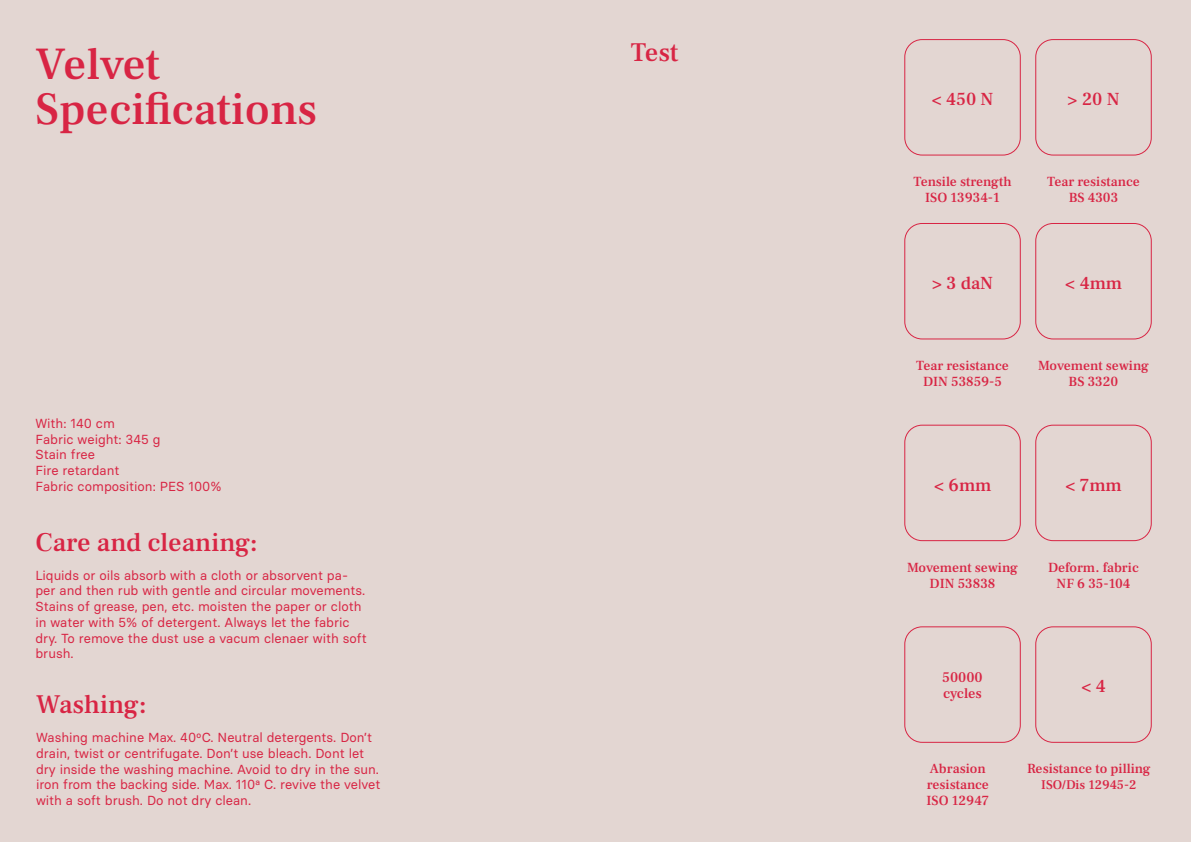
<style>
.page{position:relative;width:1191px;height:842px;background:#e3d6d2}
.page>*{position:absolute;margin:0;border:0;box-sizing:border-box;transform-origin:0 0}
.t1{font:500 45.2px "Frank Ruhl Libre";color:#d82544}
.t2{font:500 26.4px "Frank Ruhl Libre";color:#d82544}
.t3{font:500 18px "Frank Ruhl Libre";color:#d82544}
.t4{font:500 14.3px "Frank Ruhl Libre";color:#d82544}
.t5{font:500 13.7px/15.9px "Frank Ruhl Libre";color:#d82544}
.t6{font:13.1px/15.7px "Basier Square";color:#d82544}
.t7{font:500 13px "Frank Ruhl Libre";color:#d82544}
</style>
<div class="page">
<div style="left:904px;top:39px;width:116px;height:116px;border:1px solid #d82544;border-radius:17px"></div>
<div style="left:1035px;top:39px;width:116px;height:116px;border:1px solid #d82544;border-radius:17px"></div>
<div style="left:904px;top:425px;width:116px;height:116px;border:1px solid #d82544;border-radius:17px"></div>
<div style="left:1035px;top:425px;width:116px;height:116px;border:1px solid #d82544;border-radius:17px"></div>
<div style="left:904px;top:223px;width:116px;height:116px;border:1px solid #d82544;border-radius:17px"></div>
<div style="left:1035px;top:223px;width:116px;height:116px;border:1px solid #d82544;border-radius:17px"></div>
<div style="left:904px;top:627px;width:116px;height:115px;border:1px solid #d82544;border-radius:17px"></div>
<div style="left:1035px;top:627px;width:116px;height:115px;border:1px solid #d82544;border-radius:17px"></div>
<p class="t1" style="left:35px;top:35px;width:126px">Velvet</p>
<p class="t1" style="left:35px;top:81px;width:283px">Specifications</p>
<p class="t6" style="left:35px;top:415px;width:81px">With: 140 cm</p>
<p class="t6" style="left:35px;top:431px;width:127px">Fabric weight: 345 g</p>
<p class="t6" style="left:35px;top:447px;width:61px">Stain free</p>
<p class="t6" style="left:35px;top:462px;width:85px">Fire retardant</p>
<p class="t6" style="left:35px;top:478px;width:188px">Fabric composition: PES 100%</p>
<p class="t2" style="left:35px;top:526px;width:224px">Care and cleaning:</p>
<p class="t6" style="left:35px;top:567px;width:333px">Liquids or oils absorb with a cloth or absorvent pa&shy;per and then rub with gentle and circular movements.<br>Stains of grease, pen, etc. moisten the paper or cloth in water with 5% of detergent. Always let the fabric dry. To remove the dust use a vacum clenaer with soft brush.</p>
<p class="t2" style="left:36px;top:688px;width:112px">Washing:</p>
<p class="t6" style="left:36px;top:729px;width:346px">Washing machine Max. 40ºC. Neutral detergents. Don’t drain, twist or centrifugate. Don’t use bleach. Dont let dry inside the washing machine. Avoid to dry in the sun. iron from the backing side. Max. 110ª C. revive the velvet with a soft brush. Do not dry clean.</p>
<p class="t2" style="left:631px;top:36px;width:49px">Test</p>
<p class="t3" style="left:931px;top:88px;width:63px">&lt; 450 N</p>
<p class="t3" style="left:1067px;top:88px;width:54px">&gt; 20 N</p>
<p class="t5" style="left:913px;top:174px;width:100px">Tensile strength</p>
<p class="t5" style="left:925px;top:190px;width:76px">ISO 13934-1</p>
<p class="t5" style="left:1047px;top:174px;width:94px">Tear resistance</p>
<p class="t5" style="left:1068px;top:190px;width:51px">BS 4303</p>
<p class="t3" style="left:931px;top:272px;width:63px">&gt; 3 daN</p>
<p class="t3" style="left:1065px;top:272px;width:59px">&lt; 4mm</p>
<p class="t5" style="left:916px;top:358px;width:94px">Tear resistance</p>
<p class="t5" style="left:923px;top:373px;width:80px">DIN 53859-5</p>
<p class="t5" style="left:1038px;top:358px;width:112px">Movement sewing</p>
<p class="t5" style="left:1068px;top:373px;width:51px">BS 3320</p>
<p class="t3" style="left:933px;top:473px;width:59px">&lt; 6mm</p>
<p class="t3" style="left:1065px;top:473px;width:58px">&lt; 7mm</p>
<p class="t5" style="left:907px;top:559px;width:112px">Movement sewing</p>
<p class="t5" style="left:929px;top:575px;width:67px">DIN 53838</p>
<p class="t5" style="left:1048px;top:559px;width:92px">Deform. fabric</p>
<p class="t5" style="left:1056px;top:575px;width:75px">NF 6 35-104</p>
<p class="t4" style="left:942px;top:668px;width:42px">50000</p>
<p class="t4" style="left:943px;top:684px;width:40px">cycles</p>
<p class="t5" style="left:926px;top:761px;width:64px">Abrasion resistance</p>
<p class="t5" style="left:926px;top:793px;width:64px">ISO 12947</p>
<p class="t3" style="left:1081px;top:675px;width:26px">&lt; 4</p>
<p class="t5" style="left:1027px;top:761px;width:125px">Resistance to pilling</p>
<p class="t7" style="left:1041px;top:777px;width:97px">ISO/Dis 12945-2</p>
</div>
